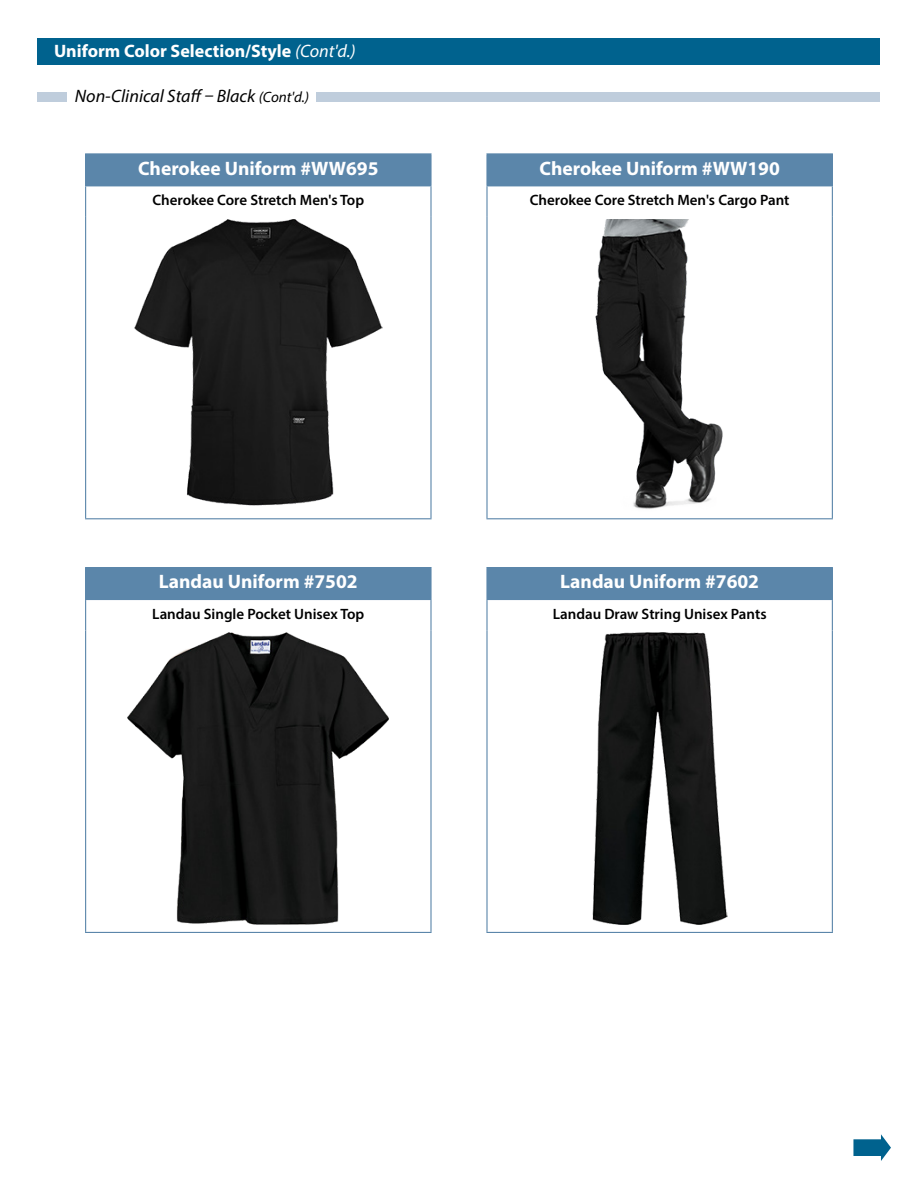
<style>
.page{position:relative;width:918px;height:1188px;background:#fff}
.page>*{position:absolute;margin:0;border:0;box-sizing:border-box;transform-origin:0 0}
.misc{font:700 19.5px "Myriad Pro";color:#fff}
.t1{font:700 18px "Myriad Pro";color:#fff}
.t2{font:italic 18px "Myriad Pro";color:#000001}
.misc-2{font:600 15px "Myriad Pro";color:#000001}
.s1{font-weight:400;font-style:italic}
.s2{font-size:15px}
</style>
<div class="page">
<svg style="left:853px;top:1134px;width:38px;height:27px"></svg>
<div style="left:38px;top:92px;width:842px;height:9px;background:#bfcddc"></div>
<div style="left:67px;top:81px;width:249px;height:34px;background:#fff"></div>
<div style="left:86px;top:568px;width:345px;height:32px;background:#5b86aa"></div>
<hr style="left:85px;top:567px;width:347px;height:1px;background:#5b86aa">
<hr style="left:85px;top:568px;width:1px;height:31px;background:#5b86aa">
<hr style="left:430px;top:568px;width:2px;height:31px;background:#5b86aa">
<hr style="left:85px;top:631px;width:1px;height:301px;background:#5b86aa">
<hr style="left:430px;top:631px;width:2px;height:301px;background:#5b86aa">
<hr style="left:85px;top:932px;width:347px;height:1px;background:#5b86aa">
<hr style="left:85px;top:599px;width:347px;height:1px;background:#5b86aa">
<hr style="left:85px;top:600px;width:1px;height:31px;background:#5b86aa">
<hr style="left:430px;top:600px;width:2px;height:31px;background:#5b86aa">
<div style="left:487px;top:568px;width:345px;height:32px;background:#5b86aa"></div>
<hr style="left:486px;top:567px;width:347px;height:1px;background:#5b86aa">
<hr style="left:486px;top:568px;width:2px;height:31px;background:#5b86aa">
<hr style="left:832px;top:568px;width:1px;height:31px;background:#5b86aa">
<hr style="left:486px;top:631px;width:2px;height:301px;background:#5b86aa">
<hr style="left:832px;top:631px;width:1px;height:301px;background:#5b86aa">
<hr style="left:486px;top:932px;width:347px;height:1px;background:#5b86aa">
<hr style="left:486px;top:599px;width:347px;height:1px;background:#5b86aa">
<hr style="left:486px;top:600px;width:2px;height:31px;background:#5b86aa">
<hr style="left:832px;top:600px;width:1px;height:31px;background:#5b86aa">
<img style="left:128px;top:633px;width:261px;height:291px">
<img style="left:592px;top:633px;width:136px;height:291px">
<img style="left:134px;top:219px;width:249px;height:287px">
<div style="left:86px;top:154px;width:345px;height:32px;background:#5b86aa"></div>
<hr style="left:85px;top:153px;width:347px;height:1px;background:#5b86aa">
<hr style="left:85px;top:154px;width:1px;height:31px;background:#5b86aa">
<hr style="left:430px;top:154px;width:2px;height:31px;background:#5b86aa">
<hr style="left:85px;top:217px;width:1px;height:301px;background:#5b86aa">
<hr style="left:430px;top:217px;width:2px;height:301px;background:#5b86aa">
<hr style="left:85px;top:518px;width:347px;height:1px;background:#5b86aa">
<hr style="left:85px;top:185px;width:347px;height:1px;background:#5b86aa">
<hr style="left:85px;top:186px;width:1px;height:31px;background:#5b86aa">
<hr style="left:430px;top:186px;width:2px;height:31px;background:#5b86aa">
<div style="left:487px;top:154px;width:345px;height:32px;background:#5b86aa"></div>
<hr style="left:486px;top:153px;width:347px;height:1px;background:#5b86aa">
<hr style="left:486px;top:154px;width:2px;height:31px;background:#5b86aa">
<hr style="left:832px;top:154px;width:1px;height:31px;background:#5b86aa">
<hr style="left:486px;top:217px;width:2px;height:301px;background:#5b86aa">
<hr style="left:832px;top:217px;width:1px;height:301px;background:#5b86aa">
<hr style="left:486px;top:518px;width:347px;height:1px;background:#5b86aa">
<hr style="left:486px;top:185px;width:347px;height:1px;background:#5b86aa">
<hr style="left:486px;top:186px;width:2px;height:31px;background:#5b86aa">
<hr style="left:832px;top:186px;width:1px;height:31px;background:#5b86aa">
<img style="left:596px;top:219px;width:127px;height:290px">
<div style="left:38px;top:38px;width:842px;height:27px;background:#00628e"></div>
<p class="t1" style="left:54px;top:39px;width:303px">Uniform Color Selection/Style <span class="s1">(Cont'd.)</span></p>
<p class="t2" style="left:75px;top:85px;width:236px">Non-Clinical Staff – Black <span class="s2">(Cont'd.)</span></p>
<p class="misc" style="left:138px;top:155px;width:242px">Cherokee Uniform #WW695</p>
<p class="misc-2" style="left:152px;top:190px;width:213px">Cherokee Core Stretch Men's Top</p>
<p class="misc" style="left:159px;top:569px;width:200px">Landau Uniform #7502</p>
<p class="misc-2" style="left:152px;top:604px;width:214px">Landau Single Pocket Unisex Top</p>
<p class="misc" style="left:539px;top:155px;width:242px">Cherokee Uniform #WW190</p>
<p class="misc-2" style="left:530px;top:190px;width:261px">Cherokee Core Stretch Men's Cargo Pant</p>
<p class="misc" style="left:560px;top:569px;width:200px">Landau Uniform #7602</p>
<p class="misc-2" style="left:553px;top:604px;width:215px">Landau Draw String Unisex Pants</p>
</div>
